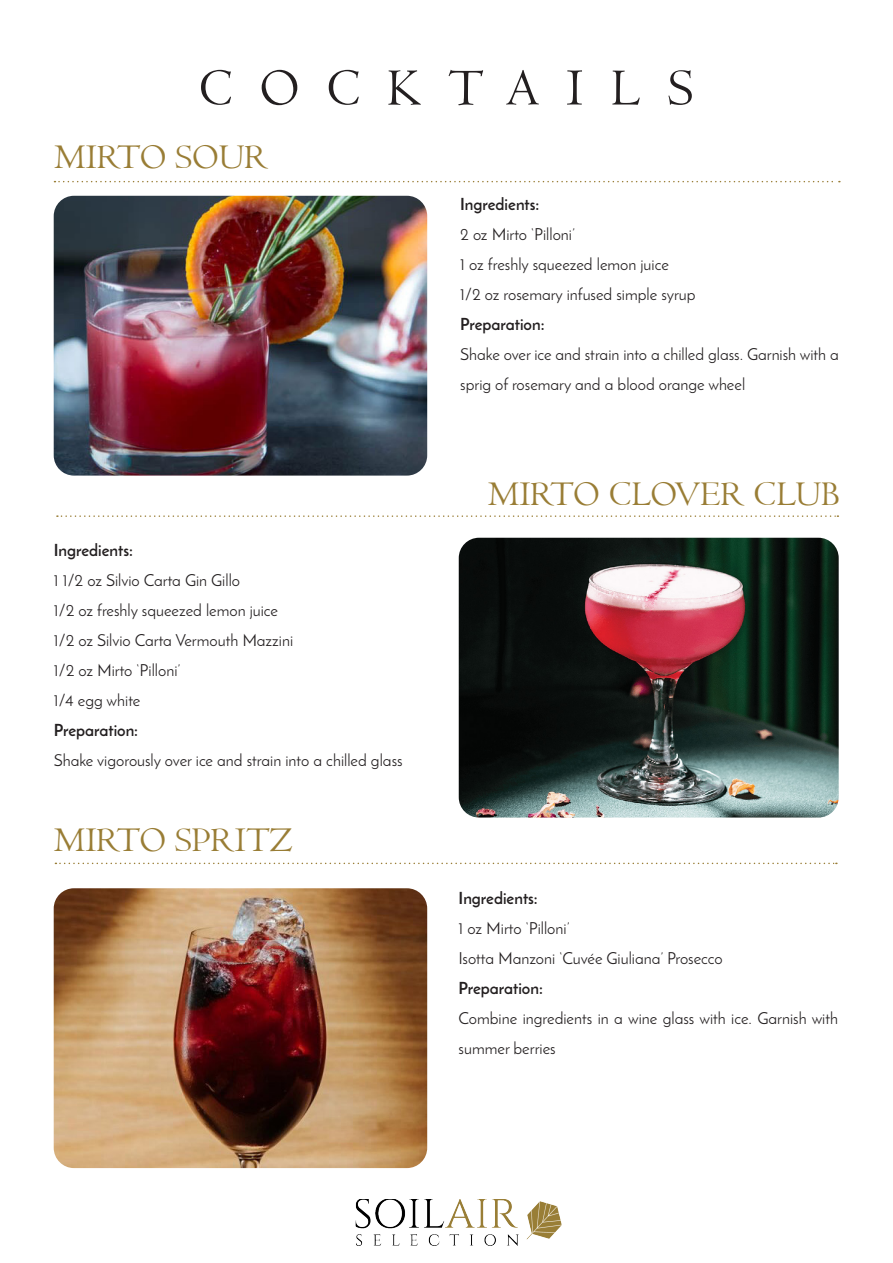
<style>
.page{position:relative;width:893px;height:1263px;background:#fff}
.page>*{position:absolute;margin:0;border:0;box-sizing:border-box;transform-origin:0 0}
.Wines{font:54px "Centaur";letter-spacing:.5em;color:#231f20}
.Wines-2{font:36px "Centaur";color:#997d35}
.Wines-3{font:16.5px/30px "Josefin Sans";color:#231f20}
.Wines-4{font:700 16.5px "Josefin Sans";color:#231f20}
</style>
<div class="page">
<img style="left:54px;top:196px;width:373px;height:280px">
<svg style="left:54px;top:181px;width:786px;height:1px"></svg>
<svg style="left:57px;top:515px;width:781px;height:2px"></svg>
<svg style="left:55px;top:863px;width:782px;height:1px"></svg>
<img style="left:356px;top:1199px;width:206px;height:47px">
<img style="left:459px;top:538px;width:380px;height:279px">
<img style="left:54px;top:888px;width:373px;height:280px">
<p class="Wines" style="left:199px;top:55px;width:496px">COCKTAILS</p>
<p class="Wines-2" style="left:54px;top:135px;width:216px">MIRTO SOUR</p>
<p class="Wines-4" style="left:460px;top:193px;width:81px">Ingredients:</p>
<p class="Wines-3" style="left:460px;top:219px;width:116px">2 oz Mirto ‘Pilloni’</p>
<p class="Wines-3" style="left:460px;top:249px;width:210px">1 oz freshly squeezed lemon juice</p>
<p class="Wines-3" style="left:460px;top:279px;width:237px">1/2 oz rosemary infused simple syrup</p>
<p class="Wines-4" style="left:460px;top:313px;width:86px">Preparation:</p>
<p class="Wines-3" style="left:460px;top:339px;width:380px">Shake over ice and strain into a chilled glass. Garnish with a sprig of rosemary and a blood orange wheel</p>
<p class="Wines-4" style="left:54px;top:540px;width:81px">Ingredients:</p>
<p class="Wines-3" style="left:54px;top:565px;width:188px">1 1/2 oz Silvio Carta Gin Gillo</p>
<p class="Wines-3" style="left:54px;top:595px;width:226px">1/2 oz freshly squeezed lemon juice</p>
<p class="Wines-3" style="left:54px;top:625px;width:241px">1/2 oz Silvio Carta Vermouth Mazzini</p>
<p class="Wines-3" style="left:54px;top:655px;width:128px">1/2 oz Mirto ‘Pilloni’</p>
<p class="Wines-3" style="left:54px;top:685px;width:88px">1/4 egg white</p>
<p class="Wines-4" style="left:54px;top:720px;width:86px">Preparation:</p>
<p class="Wines-3" style="left:54px;top:745px;width:350px">Shake vigorously over ice and strain into a chilled glass</p>
<p class="Wines-2" style="left:54px;top:818px;width:240px">MIRTO SPRITZ</p>
<p class="Wines-2" style="left:488px;top:472px;width:353px">MIRTO CLOVER CLUB</p>
<p class="Wines-4" style="left:459px;top:888px;width:81px">Ingredients:</p>
<p class="Wines-3" style="left:459px;top:913px;width:113px">1 oz Mirto ‘Pilloni’</p>
<p class="Wines-3" style="left:459px;top:943px;width:266px">Isotta Manzoni ‘Cuvée Giuliana’ Prosecco</p>
<p class="Wines-4" style="left:459px;top:978px;width:86px">Preparation:</p>
<p class="Wines-3" style="left:459px;top:1003px;width:381px">Combine ingredients in a wine glass with ice. Garnish with summer berries</p>
</div>
